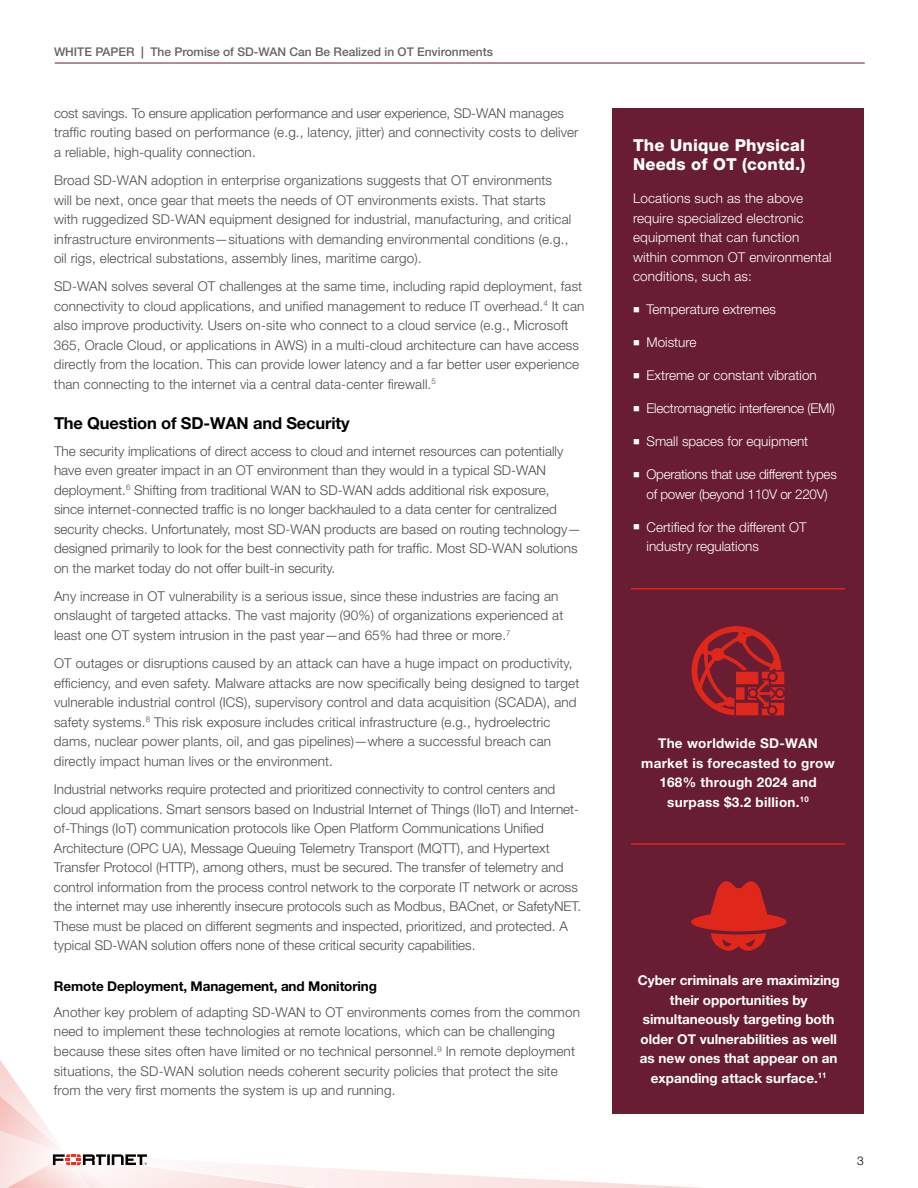
<style>
.page{position:relative;width:918px;height:1188px;background:#fff}
.page>*{position:absolute;margin:0;border:0;box-sizing:border-box;transform-origin:0 0}
.t1{font:800 16.5px/19.5px "Helvetica Neue LT Pro";letter-spacing:.01em;color:#fff}
.t2{font:700 16.5px "Helvetica Neue LT Pro";letter-spacing:-.01em;color:#000}
.t3{font:300 13.5px/19.5px "Helvetica Neue LT Pro";letter-spacing:.01em;color:#4d4d4f}
.t4{font:300 13.5px/19.5px "Helvetica Neue LT Pro";color:#fff}
.t5{font:700 13.5px/19.5px "Helvetica Neue LT Pro";color:#fff;text-align:center}
.t6{font:300 13.5px/19.5px "Helvetica Neue LT Pro";letter-spacing:-.02em;color:#fff;text-align:center}
.t7{font:700 13.5px/19.5px "Helvetica Neue LT Pro";letter-spacing:.02em;color:#fff;text-align:center}
.t8{font:700 13.5px "Helvetica Neue LT Pro";letter-spacing:-.01em;color:#000}
.t9{font:500 12px "Helvetica Neue LT Pro";color:#636466}
.t10{font:300 12px "Helvetica Neue LT Pro";color:#000}
.s1{font-weight:700}
</style>
<div class="page">
<hr style="left:55px;top:63px;width:810px;height:1px;background:#681d33">
<svg style="left:0;top:1060px;width:700px;height:128px"></svg>
<div style="left:612px;top:108px;width:252px;height:1006px;background:#681d33"></div>
<hr style="left:631px;top:588px;width:214px;height:2px;background:#df271c">
<hr style="left:631px;top:843px;width:214px;height:2px;background:#df271c">
<svg style="left:691px;top:881px;width:96px;height:70px"></svg>
<svg style="left:692px;top:626px;width:92px;height:89px"></svg>
<p class="t9" style="left:54px;top:44px;width:440px">WHITE PAPER <span class="s1">|</span> The Promise of SD-WAN Can Be Realized in OT Environments</p>
<p class="t3" style="left:54px;top:103px;width:526px">cost savings. To ensure application performance and user experience, SD-WAN manages traffic routing based on performance (e.g., latency, jitter) and connectivity costs to deliver a reliable, high-quality connection.</p>
<p class="t3" style="left:54px;top:170px;width:519px">Broad SD-WAN adoption in enterprise organizations suggests that OT environments will be next, once gear that meets the needs of OT environments exists. That starts with ruggedized SD-WAN equipment designed for industrial, manufacturing, and critical infrastructure environments—situations with demanding environmental conditions (e.g., oil rigs, electrical substations, assembly lines, maritime cargo).</p>
<p class="t3" style="left:54px;top:277px;width:532px">SD-WAN solves several OT challenges at the same time, including rapid deployment, fast connectivity to cloud applications, and unified management to reduce IT overhead.<sup>4</sup> It can also improve productivity. Users on-site who connect to a cloud service (e.g., Microsoft 365, Oracle Cloud, or applications in AWS) in a multi-cloud architecture can have access directly from the location. This can provide lower latency and a far better user experience than connecting to the internet via a central data-center firewall.<sup>5</sup></p>
<p class="t2" style="left:54px;top:413px;width:297px">The Question of SD-WAN and Security</p>
<p class="t3" style="left:54px;top:441px;width:528px">The security implications of direct access to cloud and internet resources can potentially have even greater impact in an OT environment than they would in a typical SD-WAN deployment.<sup>6</sup> Shifting from traditional WAN to SD-WAN adds additional risk exposure, since internet-connected traffic is no longer backhauled to a data center for centralized security checks. Unfortunately, most SD-WAN products are based on routing technology— designed primarily to look for the best connectivity path for traffic. Most SD-WAN solutions on the market today do not offer built-in security.</p>
<p class="t3" style="left:54px;top:586px;width:511px">Any increase in OT vulnerability is a serious issue, since these industries are facing an onslaught of targeted attacks. The vast majority (90%) of organizations experienced at least one OT system intrusion in the past year—and 65% had three or more.<sup>7</sup></p>
<p class="t3" style="left:54px;top:654px;width:527px">OT outages or disruptions caused by an attack can have a huge impact on productivity, efficiency, and even safety. Malware attacks are now specifically being designed to target vulnerable industrial control (ICS), supervisory control and data acquisition (SCADA), and safety systems.<sup>8</sup> This risk exposure includes critical infrastructure (e.g., hydroelectric dams, nuclear power plants, oil, and gas pipelines)—where a successful breach can directly impact human lives or the environment.</p>
<p class="t3" style="left:54px;top:779px;width:529px">Industrial networks require protected and prioritized connectivity to control centers and cloud applications. Smart sensors based on Industrial Internet of Things (IIoT) and Internet&shy;of-Things (IoT) communication protocols like Open Platform Communications Unified Architecture (OPC UA), Message Queuing Telemetry Transport (MQTT), and Hypertext Transfer Protocol (HTTP), among others, must be secured. The transfer of telemetry and control information from the process control network to the corporate IT network or across the internet may use inherently insecure protocols such as Modbus, BACnet, or SafetyNET.<br>These must be placed on different segments and inspected, prioritized, and protected. A typical SD-WAN solution offers none of these critical security capabilities.</p>
<p class="t8" style="left:54px;top:978px;width:324px">Remote Deployment, Management, and Monitoring</p>
<p class="t3" style="left:54px;top:1002px;width:527px">Another key problem of adapting SD-WAN to OT environments comes from the common need to implement these technologies at remote locations, which can be challenging because these sites often have limited or no technical personnel.<sup>9</sup> In remote deployment situations, the SD-WAN solution needs coherent security policies that protect the site from the very first moments the system is up and running.</p>
<p class="t1" style="left:633px;top:135px;width:174px">The Unique Physical<br>Needs of OT (contd.)</p>
<p class="t4" style="left:633px;top:189px;width:200px">Locations such as the above require specialized electronic equipment that can function within common OT environmental conditions, such as:</p>
<p class="t4" style="left:633px;top:300px;width:145px">■ Temperature extremes</p>
<p class="t4" style="left:633px;top:333px;width:65px">■ Moisture</p>
<p class="t4" style="left:633px;top:366px;width:185px">■ Extreme or constant vibration</p>
<p class="t6" style="left:633px;top:399px;width:204px">■ Electromagnetic interference (EMI)</p>
<p class="t4" style="left:633px;top:432px;width:177px">■ Small spaces for equipment</p>
<p class="t6" style="left:633px;top:465px;width:205px">■ Operations that use different types of power (beyond 110V or 220V)</p>
<p class="t4" style="left:647px;top:517px;width:162px;text-indent:-14px">■ Certified for the different OT industry regulations</p>
<p class="t7" style="left:641px;top:733px;width:195px">The worldwide SD-WAN market is forecasted to grow<br>168% through 2024 and surpass $3.2 billion.<sup>10</sup></p>
<p class="t5" style="left:638px;top:970px;width:204px">Cyber criminals are maximizing their opportunities by simultaneously targeting both older OT vulnerabilities as well as new ones that appear on an expanding attack surface.<sup>11</sup></p>
<p class="t10" style="left:857px;top:1154px;width:8px">3</p>
</div>
